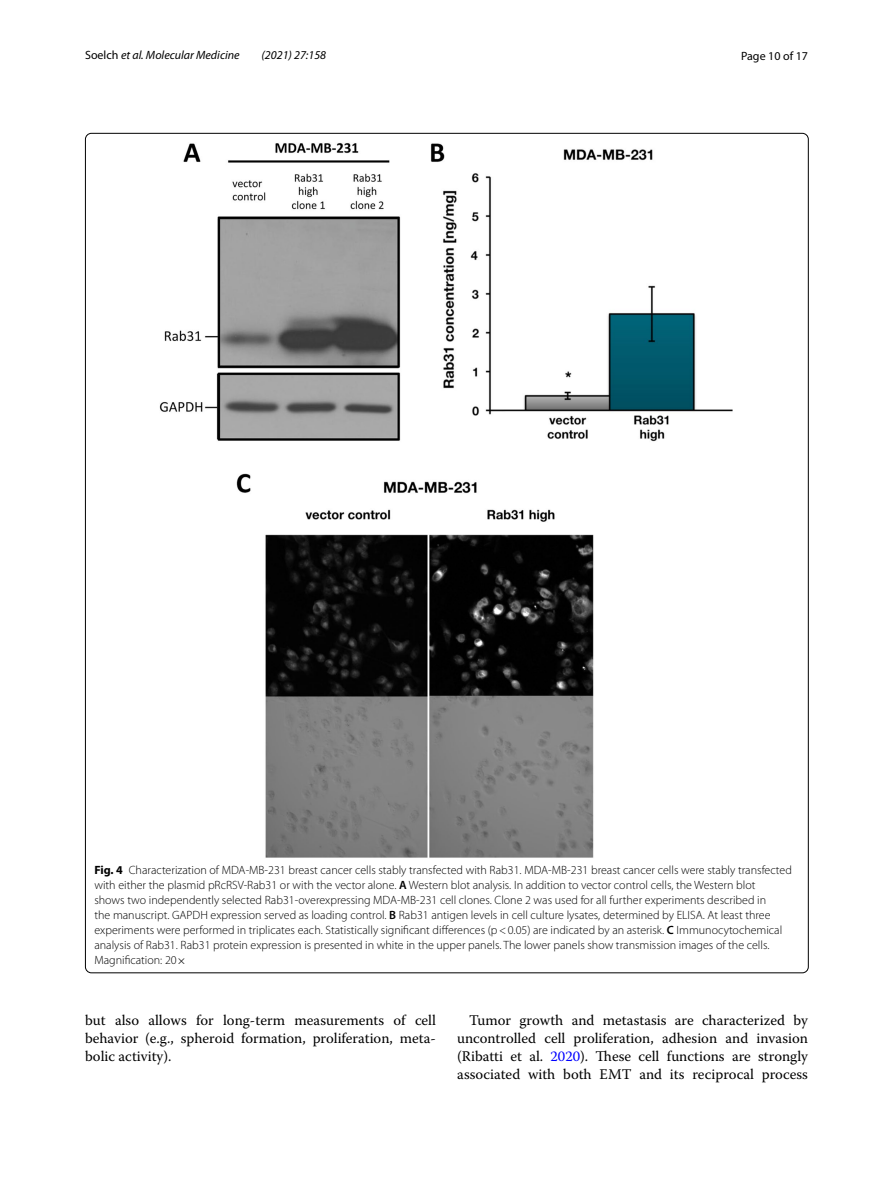
<style>
.page{position:relative;width:893px;height:1187px;background:#fff}
.page>*{position:absolute;margin:0;border:0;box-sizing:border-box;transform-origin:0 0}
.t1{font:14.7px/18px "Warnock Pro";color:#000;text-align:justify}
.t2{font:300 12px/15px "Myriad Pro";color:#000}
.t3{font:italic 12px "Myriad Pro";color:#000}
.t4{font:12px "Myriad Pro";color:#000}
.s1{font-style:normal}
.s2{font-weight:700}
.s3{font-weight:600}
.s4{font-family:"MTSY";font-weight:400}
.s5{color:#00f}
</style>
<div class="page">
<img style="left:160px;top:143px;width:573px;height:715px">
<p class="t3" style="left:85px;top:48px;width:156px"><span class="s1">Soelch</span> et al. Molecular Medicine</p>
<p class="t3" style="left:262px;top:48px;width:66px">(2021) 27:158</p>
<p class="t4" style="left:741px;top:48px;width:68px">Page 10 of 17</p>
<p class="t2" style="left:94px;top:862px;width:699px"><span class="s2">Fig. 4</span> Characterization of MDA-MB-231 breast cancer cells stably transfected with Rab31. MDA-MB-231 breast cancer cells were stably transfected with either the plasmid pRcRSV-Rab31 or with the vector alone. <span class="s3">A</span> Western blot analysis. In addition to vector control cells, the Western blot<br>shows two independently selected Rab31-overexpressing MDA-MB-231 cell clones. Clone 2 was used for all further experiments described in<br>the manuscript. GAPDH expression served as loading control. <span class="s3">B</span> Rab31 antigen levels in cell culture lysates, determined by ELISA. At least three experiments were performed in triplicates each. Statistically significant differences (p&lt;0.05) are indicated by an asterisk. <span class="s3">C</span> Immunocytochemical analysis of Rab31. Rab31 protein expression is presented in white in the upper panels. The lower panels show transmission images of the cells.<br>Magnification: 20<span class="s4">×</span></p>
<p class="t1" style="left:85px;top:1010px;width:352px">but also allows for long-term measurements of cell behavior (e.g., spheroid formation, proliferation, meta&shy;bolic activity).</p>
<p class="t1" style="left:457px;top:1010px;width:352px;text-indent:12px">Tumor growth and metastasis are characterized by uncontrolled cell proliferation, adhesion and invasion (Ribatti et al. <span class="s5">2020</span>). These cell functions are strongly associated with both EMT and its reciprocal process</p>
</div>
